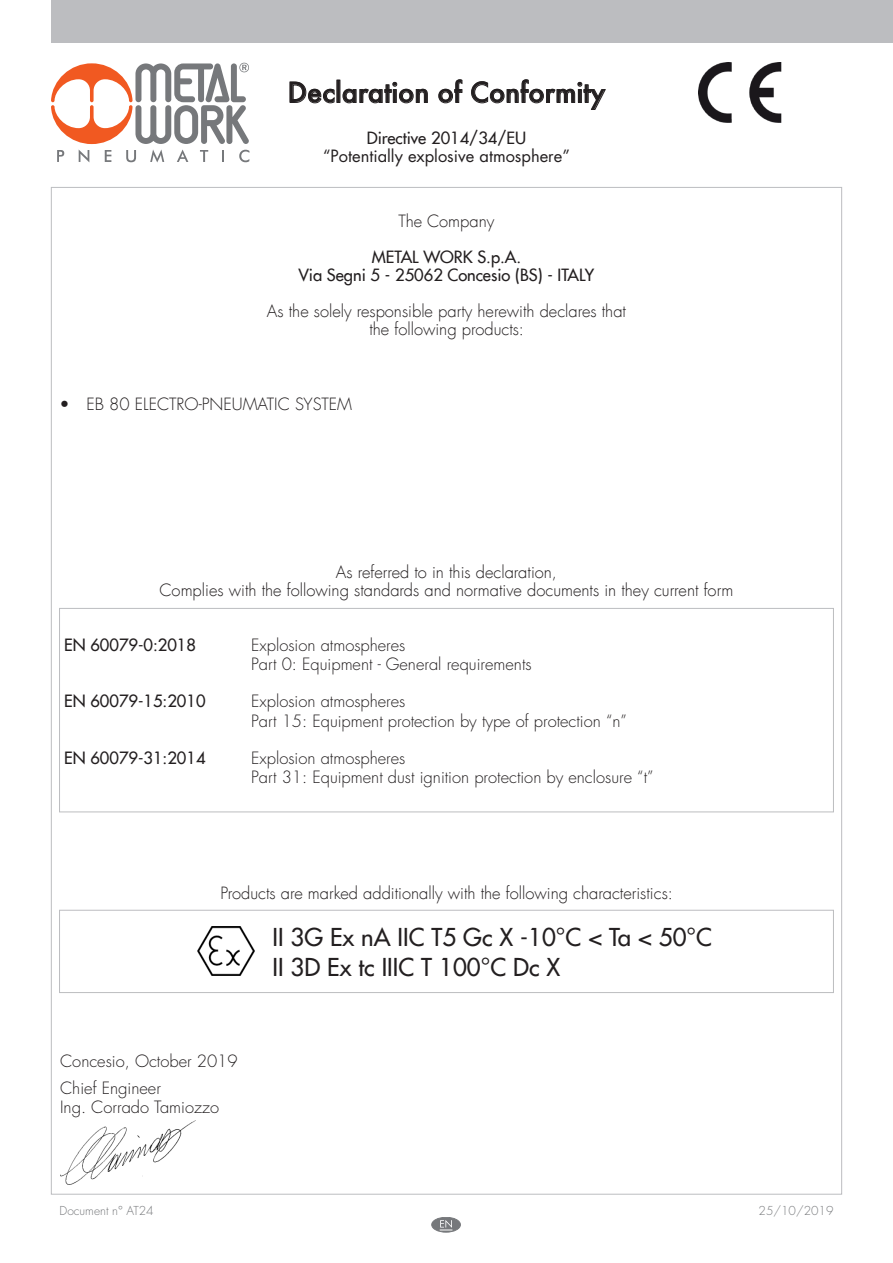
<style>
.page{position:relative;width:893px;height:1263px;background:#fff}
.page>*{position:absolute;margin:0;border:0;box-sizing:border-box;transform-origin:0 0}
.t1{font:500 27px "Futura";color:#231f20}
.t2{font:500 24px/30px "Futura Std";color:#231f20}
.t3{font:300 16.5px/18px "Futura Com";color:#231f20;text-align:center}
.t4{font:300 16.5px/19.5px "Futura Std";color:#231f20}
.t5{font:500 16.5px/18px "Futura Com";color:#231f20;text-align:center}
.t6{font:500 16.5px "Futura Std";color:#231f20}
.t7{font:16.5px "Futura Std";color:#231f20}
.t8{font:300 12px "Futura Std";color:#76787b}
</style>
<div class="page">
<div style="left:51px;top:0;width:842px;height:43px;background:#bcbdc0"></div>
<svg style="left:289px;top:81px;width:46px;height:23px"></svg>
<svg style="left:342px;top:82px;width:86px;height:22px"></svg>
<svg style="left:438px;top:79px;width:25px;height:25px"></svg>
<svg style="left:471px;top:79px;width:135px;height:31px"></svg>
<img style="left:698px;top:63px;width:83px;height:60px">
<svg style="left:51px;top:63px;width:198px;height:99px"></svg>
<div style="left:59px;top:608px;width:775px;height:204px;border:1px solid #bcbdc0"></div>
<div style="left:432px;top:1217px;width:28px;height:15px;background:#76787b;border-radius:50%"></div>
<div style="left:432px;top:1217px;width:29px;height:15px;border:1px solid #76787b;border-radius:50%"></div>
<svg style="left:440px;top:1220px;width:12px;height:11px"></svg>
<img style="left:60px;top:1120px;width:135px;height:65px">
<div style="left:59px;top:910px;width:775px;height:83px;border:1px solid #bcbdc0"></div>
<img style="left:198px;top:927px;width:56px;height:49px">
<h1 class="t1" style="left:288px;top:74px;width:319px">Declaration of Conformity</h1>
<p class="t5" style="left:367px;top:129px;width:161px">Directive 2014/34/EU</p>
<p class="t7" style="left:323px;top:146px;width:248px">“Potentially explosive atmosphere”</p>
<p class="t3" style="left:399px;top:212px;width:97px">The Company</p>
<p class="t5" style="left:299px;top:247px;width:297px">METAL WORK S.p.A.<br>Via Segni 5 - 25062 Concesio (BS) - ITALY</p>
<p class="t3" style="left:267px;top:302px;width:361px">As the solely responsible party herewith declares that the following products:</p>
<p class="t3" style="left:60px;top:395px;width:294px">• EB 80 ELECTRO-PNEUMATIC SYSTEM</p>
<p class="t3" style="left:160px;top:563px;width:575px">As referred to in this declaration,<br>Complies with the following standards and normative documents in they current form</p>
<p class="t6" style="left:64px;top:634px;width:133px">EN 60079-0:2018</p>
<p class="t4" style="left:251px;top:635px;width:282px">Explosion atmospheres<br>Part 0: Equipment - General requirements</p>
<p class="t6" style="left:64px;top:691px;width:143px">EN 60079-15:2010</p>
<p class="t4" style="left:251px;top:692px;width:377px">Explosion atmospheres<br>Part 15: Equipment protection by type of protection “n”</p>
<p class="t6" style="left:64px;top:747px;width:143px">EN 60079-31:2014</p>
<p class="t4" style="left:251px;top:748px;width:404px">Explosion atmospheres<br>Part 31: Equipment dust ignition protection by enclosure “t”</p>
<p class="t3" style="left:220px;top:884px;width:454px">Products are marked additionally with the following characteristics:</p>
<p class="t4" style="left:60px;top:1048px;width:179px;line-height:27px">Concesio, October 2019<br>Chief Engineer</p>
<p class="t4" style="left:60px;top:1098px;width:160px">Ing. Corrado Tamiozzo</p>
<h2 class="t2" style="left:272px;top:922px;width:441px">II 3G Ex nA IIC T5 Gc X -10°C &lt; Ta &lt; 50°C<br>II 3D Ex tc IIIC T 100°C Dc X</h2>
<p class="t8" style="left:60px;top:1203px;width:96px">Document n° AT24</p>
<p class="t8" style="left:759px;top:1203px;width:76px">25/10/2019</p>
</div>
